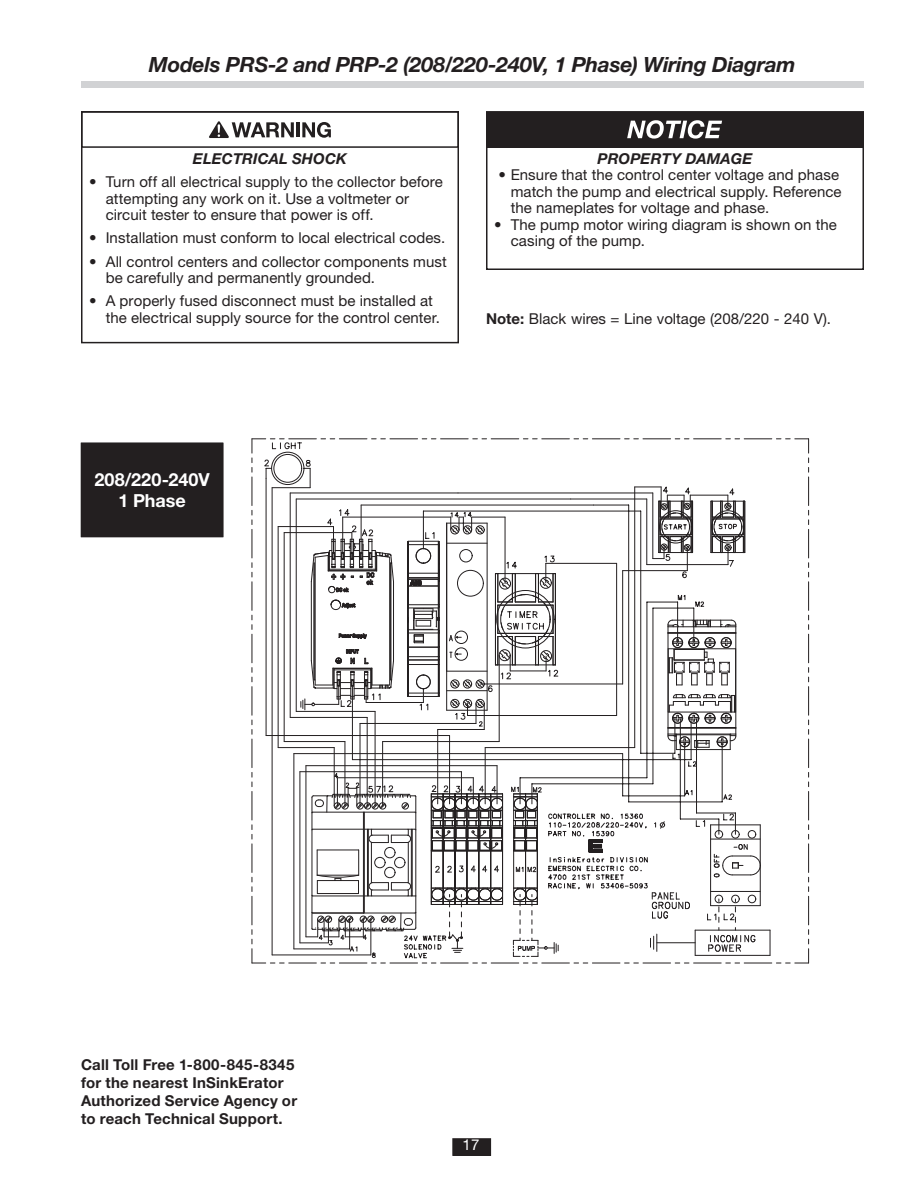
<style>
.page{position:relative;width:918px;height:1188px;background:#fff}
.page>*{position:absolute;margin:0;border:0;box-sizing:border-box;transform-origin:0 0}
.Header1{font:italic 700 21px "Helvetica Neue LT Std";letter-spacing:-.01em;color:#231f20}
.Body{font:700 18px "Helvetica Neue LT Std";letter-spacing:.005em;color:#fff}
.Bullets{font:15px/16.5px "Helvetica Neue LT Std";letter-spacing:.005em;color:#231f20}
.Body-2{font:700 15px/18px "Helvetica Neue LT Std";letter-spacing:.015em;color:#231f20}
.Section_Heading{font:15px "Helvetica Neue LT Std";color:#231f20}
.Headder_in_box{font:italic 700 15px "Helvetica Neue LT Std";letter-spacing:.01em;color:#231f20}
.t1{font:15px "Helvetica Neue LT Std";color:#fff}
.s1{font-weight:700}
</style>
<div class="page">
<div style="left:453px;top:1139px;width:37px;height:16px;background:#231f20"></div>
<div style="left:452px;top:1138px;width:39px;height:18px;border:2px solid #231f20"></div>
<div style="left:81px;top:81px;width:783px;height:7px;background:#d1d2d4"></div>
<svg style="left:251px;top:438px;width:520px;height:525px"></svg>
<svg style="left:737px;top:501px;width:18px;height:453px"></svg>
<svg style="left:264px;top:443px;width:473px;height:515px"></svg>
<svg style="left:350px;top:946px;width:4px;height:6px"></svg>
<svg style="left:372px;top:953px;width:4px;height:5px"></svg>
<svg style="left:363px;top:935px;width:4px;height:4px"></svg>
<svg style="left:340px;top:935px;width:4px;height:5px"></svg>
<svg style="left:319px;top:935px;width:4px;height:5px"></svg>
<svg style="left:431px;top:785px;width:5px;height:7px"></svg>
<svg style="left:443px;top:786px;width:5px;height:6px"></svg>
<svg style="left:456px;top:786px;width:4px;height:6px"></svg>
<svg style="left:468px;top:786px;width:5px;height:6px"></svg>
<svg style="left:479px;top:786px;width:5px;height:6px"></svg>
<svg style="left:491px;top:786px;width:5px;height:6px"></svg>
<svg style="left:511px;top:787px;width:8px;height:5px"></svg>
<svg style="left:533px;top:787px;width:9px;height:5px"></svg>
<svg style="left:516px;top:867px;width:20px;height:5px"></svg>
<svg style="left:494px;top:866px;width:5px;height:6px"></svg>
<svg style="left:482px;top:866px;width:5px;height:6px"></svg>
<svg style="left:471px;top:866px;width:5px;height:6px"></svg>
<svg style="left:459px;top:866px;width:4px;height:6px"></svg>
<svg style="left:447px;top:866px;width:5px;height:6px"></svg>
<svg style="left:435px;top:866px;width:5px;height:6px"></svg>
<div style="left:81px;top:111px;width:378px;height:232px;border:2px solid #231f20"></div>
<svg style="left:209px;top:121px;width:85px;height:17px"></svg>
<hr style="left:296px;top:122px;width:4px;height:15px;background:#231f20">
<svg style="left:302px;top:122px;width:29px;height:16px"></svg>
<div style="left:81px;top:111px;width:378px;height:37px;border:2px solid #231f20"></div>
<div style="left:88px;top:449px;width:129px;height:81px;background:#231f20"></div>
<div style="left:81px;top:443px;width:142px;height:94px;border:14px solid #231f20"></div>
<div style="left:486px;top:111px;width:378px;height:159px;border:2px solid #231f20"></div>
<div style="left:487px;top:112px;width:376px;height:35px;background:#231f20"></div>
<svg style="left:627px;top:120px;width:95px;height:19px"></svg>
<div style="left:486px;top:111px;width:378px;height:37px;border:2px solid #231f20"></div>
<p class="Header1" style="left:149px;top:52px;width:648px">Models PRS-2 and PRP-2 (208/220-240V, 1 Phase) Wiring Diagram</p>
<p class="Headder_in_box" style="left:193px;top:149px;width:156px">ELECTRICAL SHOCK</p>
<p class="Bullets" style="left:106px;top:173px;width:339px;text-indent:-16px">• Turn off all electrical supply to the collector before attempting any work on it. Use a voltmeter or circuit tester to ensure that power is off.</p>
<p class="Bullets" style="left:89px;top:230px;width:358px">• Installation must conform to local electrical codes.</p>
<p class="Bullets" style="left:106px;top:253px;width:343px;text-indent:-16px">• All control centers and collector components must be carefully and permanently grounded.</p>
<p class="Bullets" style="left:106px;top:293px;width:336px;text-indent:-16px">• A properly fused disconnect must be installed at the electrical supply source for the control center.</p>
<p class="Headder_in_box" style="left:598px;top:149px;width:156px">PROPERTY DAMAGE</p>
<p class="Bullets" style="left:511px;top:167px;width:332px;text-indent:-12px">• Ensure that the control center voltage and phase match the pump and electrical supply. Reference the nameplates for voltage and phase.</p>
<p class="Bullets" style="left:511px;top:216px;width:328px;text-indent:-16px">• The pump motor wiring diagram is shown on the casing of the pump.</p>
<p class="Section_Heading" style="left:486px;top:310px;width:347px"><span class="s1">Note:</span> Black wires = Line voltage (208/220 - 240 V).</p>
<p class="Body" style="left:94px;top:468px;width:117px">208/220-240V</p>
<p class="Body" style="left:118px;top:490px;width:69px">1 Phase</p>
<p class="Body" style="left:117px;top:473px;width:71px">1-phase</p>
<p class="Body" style="left:105px;top:495px;width:95px">1/2 to 2 HP</p>
<p class="Body-2" style="left:81px;top:1056px;width:215px">Call Toll Free 1-800-845-8345</p>
<p class="Body-2" style="left:81px;top:1074px;width:218px">for the nearest InSinkErator<br>Authorized Service Agency or to reach Technical Support.</p>
<p class="t1" style="left:463px;top:1136px;width:18px">17</p>
</div>
